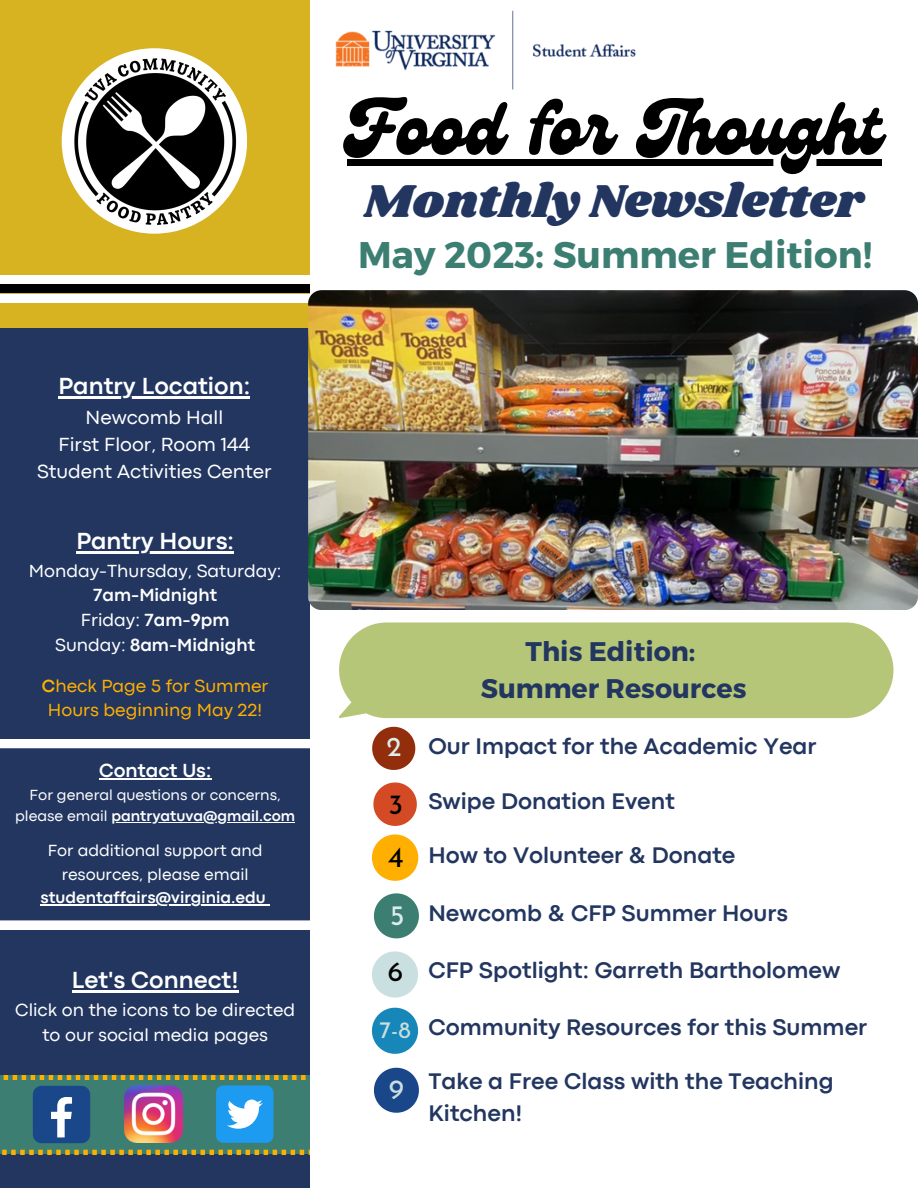
<style>
.page{position:relative;width:918px;height:1188px;background:#d7b221}
.page>*{position:absolute;margin:0;border:0;box-sizing:border-box;transform-origin:0 0}
.t1{font:73.5px "Genty";color:#000}
.t2{font:47.85px "Shrikhand";color:#223660}
.t3{font:700 37.05px "Montserrat";color:#3c7f72}
.t4{font:29.85px "Josefin Sans";color:#000}
.t5{font:28.2px "Josefin Sans";color:#ddeded}
.t6{font:28.2px "Josefin Sans";color:#000}
.t7{font:28.2px "Josefin Sans";color:#cadfdf}
.t8{font:27.9px "Josefin Sans";color:#000}
.t9{font:27.75px "Josefin Sans";color:#ddeded}
.t10{font:700 26.85px "Montserrat";color:#223660}
.t11{font:700 24.3px "Codec Pro";color:#fff}
.t12{font:23.7px "Josefin Sans";color:#cadfdf}
.t13{font:700 23.55px/32.7px "Codec Pro";color:#223660}
.t14{font:19.8px "Codec Pro";color:#fff}
.t15{font:700 19.8px "Codec Pro";color:#fff}
.t16{font:18.3px/24.6px "Codec Pro";color:#fff;text-align:center}
.t17{font:18.3px/24.6px "Codec Pro";color:#ffaf00;text-align:center}
.t18{font:700 18.3px "Codec Pro";color:#fff}
.t19{font:16.8px/23.2px "Codec Pro";color:#fff;text-align:center}
.t20{font:15.3px/21px "Codec Pro";color:#fff;text-align:center}
.s1{font-weight:700}
.s2{font-weight:400}
</style>
<div class="page">
<div style="left:0;top:328px;width:316px;height:860px;background:#223660"></div>
<div style="left:0;top:285px;width:338px;height:8px;background:#000"></div>
<svg style="left:0;top:739px;width:310px;height:190px"></svg>
<div style="left:310px;top:0;width:608px;height:1188px;background:#fff"></div>
<img style="left:63px;top:49px;width:183px;height:184px">
<div style="left:0;top:275px;width:326px;height:9px;background:#fff"></div>
<div style="left:0;top:294px;width:327px;height:8px;background:#fff"></div>
<svg style="left:0;top:1075px;width:310px;height:79px;background:#5c8387"></svg>
<div style="left:339px;top:622px;width:554px;height:96px;background:#b6c678"></div>
<img style="left:308px;top:290px;width:610px;height:320px;border-radius:13px">
<img style="left:335px;top:10px;width:301px;height:80px">
<svg style="left:372px;top:727px;width:43px;height:43px"></svg>
<svg style="left:373px;top:783px;width:44px;height:43px"></svg>
<svg style="left:372px;top:834px;width:46px;height:47px"></svg>
<svg style="left:374px;top:893px;width:45px;height:45px"></svg>
<hr style="left:76px;top:551px;width:158px;height:2px;background:#fff">
<hr style="left:59px;top:397px;width:191px;height:2px;background:#fff">
<hr style="left:99px;top:779px;width:112px;height:1px;background:#fff">
<hr style="left:111px;top:822px;width:184px;height:1px;background:#fff">
<hr style="left:41px;top:905px;width:225px;height:1px;background:#fff">
<hr style="left:72px;top:991px;width:167px;height:2px;background:#fff">
<div style="left:347px;top:159px;width:534px;height:7px;background:#000"></div>
<svg style="left:372px;top:951px;width:46px;height:47px"></svg>
<svg style="left:372px;top:1008px;width:46px;height:46px"></svg>
<svg style="left:374px;top:1068px;width:45px;height:45px"></svg>
<p class="t11" style="left:59px;top:378px;width:193px">Pantry Location:</p>
<p class="t14" style="left:86px;top:410px;width:139px">Newcomb Hall</p>
<p class="t14" style="left:59px;top:437px;width:193px">First Floor, Room 144</p>
<p class="t14" style="left:37px;top:464px;width:236px">Student Activities Center</p>
<p class="t11" style="left:76px;top:532px;width:159px">Pantry Hours:</p>
<p class="t16" style="left:29px;top:560px;width:254px">Monday-Thursday, Saturday:<br><span class="s1">7am-Midnight</span></p>
<p class="t16" style="left:81px;top:609px;width:150px">Friday: <span class="s1">7am-9pm</span></p>
<p class="t18" style="left:55px;top:638px;width:201px"><span class="s2">Sunday:</span> 8am-Midnight</p>
<p class="t17" style="left:42px;top:675px;width:228px"><span class="s1">C</span>heck Page 5 for Summer<br>Hours beginning May 22!</p>
<p class="t15" style="left:99px;top:764px;width:114px">Contact Us:</p>
<p class="t20" style="left:15px;top:786px;width:282px">For general questions or concerns, please email <span class="s1">pantryatuva@gmail.com</span></p>
<p class="t19" style="left:41px;top:840px;width:227px">For additional support and resources, please email <span class="s1">studentaffairs@virginia.edu</span></p>
<p class="t11" style="left:72px;top:972px;width:168px">Let's Connect!</p>
<p class="t16" style="left:15px;top:999px;width:282px">Click on the icons to be directed to our social media pages</p>
<p class="t1" style="left:347px;top:87px;width:536px">Food for Thought</p>
<p class="t2" style="left:363px;top:168px;width:502px">Monthly Newsletter</p>
<p class="t3" style="left:358px;top:231px;width:516px">May 2023: Summer Edition!</p>
<p class="t9" style="left:386px;top:736px;width:17px">2</p>
<p class="t8" style="left:389px;top:793px;width:16px">3</p>
<p class="t4" style="left:388px;top:845px;width:17px">4</p>
<p class="t5" style="left:390px;top:904px;width:16px">5</p>
<p class="t6" style="left:388px;top:960px;width:17px">6</p>
<p class="t12" style="left:380px;top:1021px;width:33px">7-8</p>
<p class="t7" style="left:389px;top:1077px;width:17px">9</p>
<p class="t10" style="left:526px;top:634px;width:171px">This Edition:</p>
<p class="t10" style="left:481px;top:671px;width:267px">Summer Resources</p>
<p class="t13" style="left:428px;top:731px;width:390px">Our Impact for the Academic Year</p>
<p class="t13" style="left:428px;top:787px;width:248px">Swipe Donation Event</p>
<p class="t13" style="left:428px;top:840px;width:309px">How to Volunteer &amp; Donate</p>
<p class="t13" style="left:428px;top:898px;width:361px">Newcomb &amp; CFP Summer Hours</p>
<p class="t13" style="left:428px;top:955px;width:413px">CFP Spotlight: Garreth Bartholomew</p>
<p class="t13" style="left:428px;top:1013px;width:440px">Community Resources for this Summer</p>
<p class="t13" style="left:428px;top:1066px;width:407px">Take a Free Class with the Teaching<br>Kitchen!</p>
</div>
